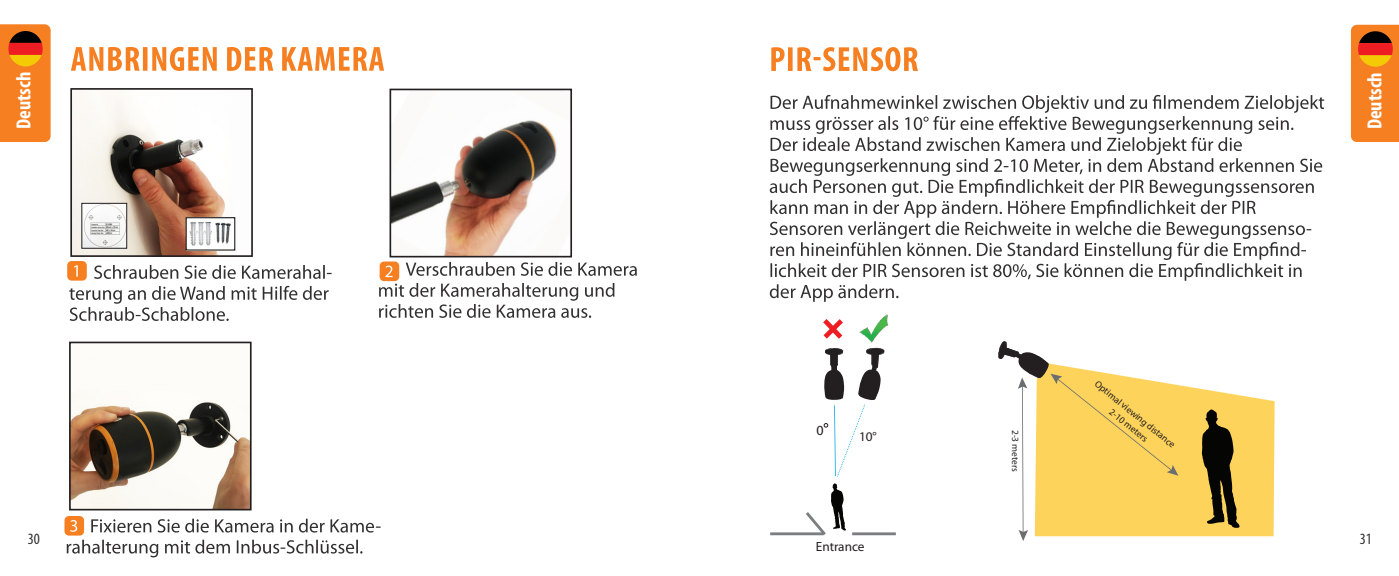
<style>
.page{position:relative;width:1399px;height:576px;background:#fff}
.page>*{position:absolute;margin:0;border:0;box-sizing:border-box;transform-origin:0 0}
.t1{font:700 condensed 20.47px "Myriad Pro";color:#fff}
.t2{font:condensed 15.75px "Myriad Pro";color:#312f30}
.t3{font:14px "Myriad Pro";color:#231f20}
.t4{font:13.3px "Myriad Pro";color:#231f20}
.t5{font:9.45px/12.8px "Myriad Pro";color:#231f20;text-align:center}
</style>
<div class="page">
<svg style="left:1351px;top:25px;width:48px;height:117px;background:#e8751e"></svg>
<svg style="left:0;top:24px;width:51px;height:118px;background:#e97721"></svg>
<svg style="left:1178px;top:385px;width:97px;height:152px;background:#fdd76b"></svg>
<svg style="left:998px;top:341px;width:180px;height:200px"></svg>
<img style="left:884px;top:314px;width:5px;height:14px">
<hr style="left:852px;top:532px;width:44px;height:3px;background:#7b7d80">
<hr style="left:770px;top:532px;width:54px;height:3px;background:#7b7d80">
<svg style="left:1202px;top:409px;width:38px;height:118px;background:#74612b"></svg>
<svg style="left:803px;top:483px;width:43px;height:53px"></svg>
<svg style="left:71px;top:47px;width:313px;height:24px"></svg>
<svg style="left:770px;top:95px;width:554px;height:207px"></svg>
<svg style="left:771px;top:47px;width:147px;height:24px"></svg>
<svg style="left:69px;top:286px;width:260px;height:35px"></svg>
<svg style="left:94px;top:265px;width:238px;height:14px"></svg>
<svg style="left:379px;top:283px;width:235px;height:35px"></svg>
<svg style="left:406px;top:262px;width:231px;height:14px"></svg>
<svg style="left:67px;top:539px;width:295px;height:18px"></svg>
<svg style="left:91px;top:518px;width:290px;height:14px"></svg>
<img style="left:392px;top:120px;width:165px;height:134px">
<div style="left:389px;top:89px;width:183px;height:168px;border:2px solid #231f20"></div>
<img style="left:73px;top:91px;width:163px;height:163px">
<div style="left:70px;top:88px;width:183px;height:169px;border:2px solid #231f20"></div>
<img style="left:72px;top:392px;width:177px;height:115px">
<div style="left:69px;top:341px;width:183px;height:169px;border:2px solid #231f20"></div>
<img style="left:188px;top:219px;width:45px;height:29px">
<div style="left:186px;top:217px;width:49px;height:33px;border:1px solid #040503"></div>
<div style="left:67px;top:261px;width:20px;height:19px;background:#f57f21;border-radius:4px"></div>
<svg style="left:74px;top:265px;width:4px;height:11px"></svg>
<div style="left:380px;top:261px;width:19px;height:20px;background:#f57f21;border-radius:4px"></div>
<svg style="left:385px;top:265px;width:8px;height:12px"></svg>
<div style="left:64px;top:516px;width:20px;height:19px;background:#f57f21;border-radius:4px"></div>
<svg style="left:70px;top:520px;width:7px;height:11px"></svg>
<img style="left:84px;top:205px;width:41px;height:41px">
<div style="left:82px;top:203px;width:45px;height:45px;border:1px solid #231f20"></div>
<svg style="left:823px;top:317px;width:61px;height:159px"></svg>
<h1 class="t1" style="left:11px;top:129px;width:58px;rotate:-90deg">Deutsch</h1>
<h2 class="t2" style="left:28px;top:529px;width:14px">30</h2>
<p class="t3" style="left:817px;top:421px;width:9px">0</p>
<p class="t4" style="left:859px;top:428px;width:19px">10°</p>
<p class="t4" style="left:816px;top:538px;width:50px">Entrance</p>
<p class="t5" style="left:1022px;top:429px;width:43px;rotate:90deg">2-3 meters</p>
<p class="t5" style="left:1100px;top:377px;width:102px;rotate:39deg">Optimal viewing distance<br>2-10 meters</p>
<h1 class="t1" style="left:1362px;top:129px;width:58px;rotate:-90deg">Deutsch</h1>
<h2 class="t2" style="left:1360px;top:529px;width:14px">31</h2>
</div>
